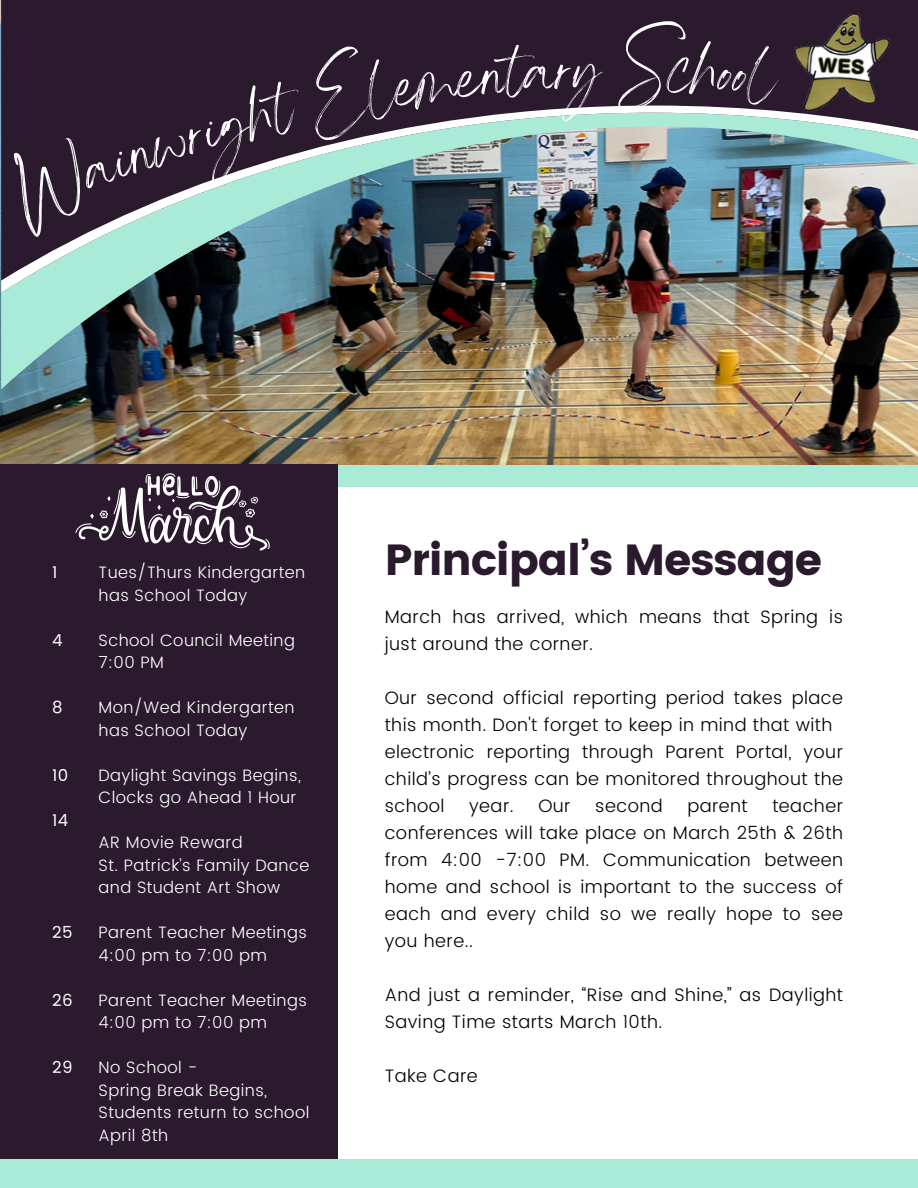
<style>
.page{position:relative;width:918px;height:1188px;background:#fff}
.page>*{position:absolute;margin:0;border:0;box-sizing:border-box;transform-origin:0 0}
.t1{font:43.5px "Poppins";letter-spacing:-.025em;color:#2b192e}
.t2{font:300 18px/27px "Poppins";letter-spacing:.025em;color:#000}
.t3{font:300 16.5px/22.5px "Poppins";letter-spacing:.025em;color:#fff}
.t4{font:16.5px "Poppins";letter-spacing:.025em;color:#fff}
</style>
<div class="page">
<div style="left:337px;top:464px;width:581px;height:23px;background:#aaebd7"></div>
<img style="left:0;top:0;width:918px;height:464px">
<img style="left:2px;top:293px;width:916px;height:96px">
<div style="left:2px;top:0;width:916px;height:106px;background:#2b192e"></div>
<img style="left:2px;top:106px;width:916px;height:187px">
<div style="left:0;top:464px;width:337px;height:695px;background:#2b192e"></div>
<div style="left:0;top:1159px;width:918px;height:29px;background:#aaebd7"></div>
<svg style="left:75px;top:473px;width:195px;height:78px"></svg>
<img style="left:795px;top:14px;width:97px;height:98px">
<svg style="left:0;top:43px;width:604px;height:195px;background:#4d505d"></svg>
<div style="left:618px;top:19px;width:164px;height:92px;background:#2b192e"></div>
<p class="t4" style="left:52px;top:563px;width:7px">1</p>
<p class="t4" style="left:52px;top:630px;width:12px">4</p>
<p class="t4" style="left:52px;top:698px;width:12px">8</p>
<p class="t4" style="left:52px;top:765px;width:18px">10</p>
<p class="t4" style="left:52px;top:810px;width:18px">14</p>
<h2 class="t4" style="left:52px;top:923px;width:22px">25</h2>
<p class="t4" style="left:52px;top:990px;width:22px">26</p>
<p class="t4" style="left:52px;top:1058px;width:22px">29</p>
<p class="t3" style="left:99px;top:561px;width:208px">Tues/Thurs Kindergarten has School Today</p>
<p class="t3" style="left:99px;top:629px;width:198px">School Council Meeting<br>7:00 PM</p>
<p class="t3" style="left:99px;top:696px;width:197px">Mon/Wed Kindergarten has School Today</p>
<p class="t3" style="left:99px;top:764px;width:204px">Daylight Savings Begins,<br>Clocks go Ahead 1 Hour</p>
<p class="t3" style="left:99px;top:831px;width:146px">AR Movie Reward</p>
<p class="t3" style="left:99px;top:854px;width:212px">St. Patrick’s Family Dance and Student Art Show</p>
<p class="t3" style="left:99px;top:921px;width:210px">Parent Teacher Meetings<br>4:00 pm to 7:00 pm</p>
<p class="t3" style="left:99px;top:989px;width:210px">Parent Teacher Meetings<br>4:00 pm to 7:00 pm</p>
<p class="t3" style="left:99px;top:1056px;width:100px">No School -</p>
<p class="t3" style="left:99px;top:1079px;width:212px">Spring Break Begins,<br>Students return to school<br>April 8th</p>
<p class="t1" style="left:385px;top:535px;width:439px">Principal’s Message</p>
<p class="t2" style="left:385px;top:604px;width:460px">March has arrived, which means that Spring is just around the corner.</p>
<p class="t2" style="left:385px;top:685px;width:460px">Our second official reporting period takes place this month. Don't forget to keep in mind that with</p>
<p class="t2" style="left:385px;top:739px;width:460px;text-align:justify">electronic reporting through Parent Portal, your child’s progress can be monitored throughout the school</p>
<p class="t2" style="left:385px;top:793px;width:460px;text-align:justify;text-indent:388px">teacher conferences will take place on March 25th &amp; 26th from 4:00 -7:00 PM. Communication between home and school is important to the success of each and every child so we really hope to see you here..</p>
<p class="t2" style="left:385px;top:982px;width:460px">And just a reminder, “Rise and Shine,” as Daylight<br>Saving Time starts March 10th.</p>
<p class="t2" style="left:385px;top:1063px;width:95px">Take Care</p>
<p class="t2" style="left:469px;top:793px;width:46px">year.</p>
<p class="t2" style="left:538px;top:793px;width:34px">Our</p>
<p class="t2" style="left:595px;top:793px;width:69px">second</p>
<p class="t2" style="left:687px;top:793px;width:62px">parent</p>
</div>
